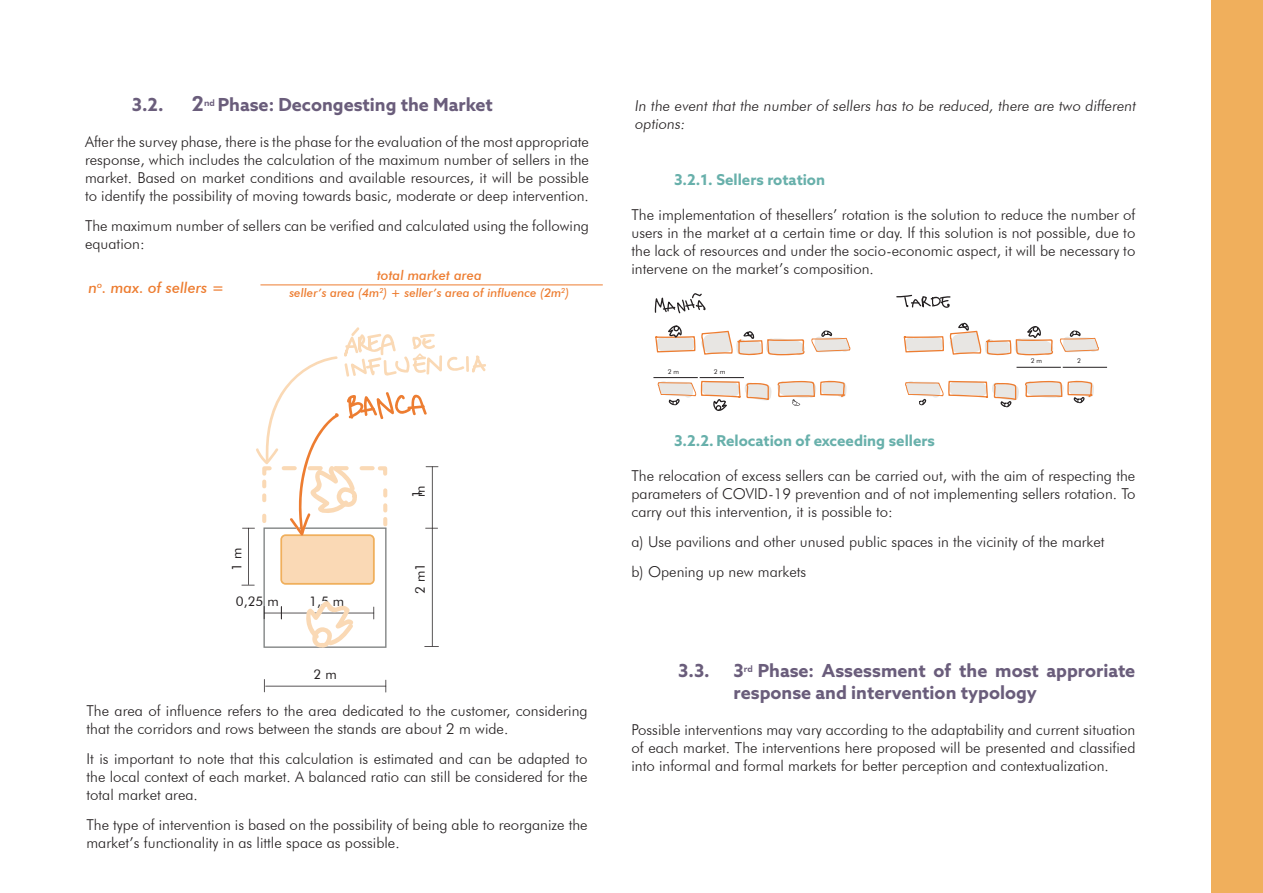
<style>
.page{position:relative;width:1263px;height:893px;background:#fff}
.page>*{position:absolute;margin:0;border:0;box-sizing:border-box;transform-origin:0 0}
.t1{font:800 21px "Futura BT";color:#6a5d7b}
.t2{font:700 18px/21.6px "Azo Sans";color:#6a5d7b}
.t3{font:300 15px/18px "Futura BT";color:#231f20;text-align:justify}
.t4{font:700 15px "Azo Sans";color:#68b0ab}
.Toc_2{font:italic 500 15px "Futura BT";color:#ed7d31}
.t5{font:13.95px "Futura BT";color:#231f20}
.Toc_2-2{font:italic 500 13.5px "Futura BT";color:#ed7d31}
.t6{font:13.35px "Futura BT";color:#231f20}
.Toc_2-3{font:italic 500 12px "Futura BT";color:#ed7d31}
.t7{font:6.6px "Futura BT";color:#231f20}
</style>
<div class="page">
<div style="left:1212px;top:0;width:51px;height:893px;background:#f0af5c"></div>
<hr style="left:466px;top:356px;width:3px;height:16px;background:#fad9b5;border-radius:2px">
<svg style="left:472px;top:355px;width:14px;height:18px"></svg>
<svg style="left:264px;top:679px;width:122px;height:14px"></svg>
<hr style="left:260px;top:285px;width:343px;height:1px;background:#ed7d31">
<hr style="left:653px;top:377px;width:45px;height:1px;background:#231f20">
<hr style="left:700px;top:377px;width:44px;height:1px;background:#231f20">
<hr style="left:1016px;top:367px;width:45px;height:1px;background:#231f20">
<hr style="left:1063px;top:367px;width:44px;height:1px;background:#231f20">
<svg style="left:655px;top:325px;width:195px;height:31px"></svg>
<svg style="left:657px;top:380px;width:190px;height:31px"></svg>
<svg style="left:905px;top:380px;width:189px;height:28px"></svg>
<svg style="left:903px;top:322px;width:196px;height:34px"></svg>
<svg style="left:655px;top:293px;width:51px;height:21px"></svg>
<svg style="left:896px;top:295px;width:55px;height:13px"></svg>
<svg style="left:241px;top:327px;width:224px;height:321px"></svg>
<p class="t2" style="left:132px;top:93px;width:33px">3.2.</p>
<p class="t1" style="left:191px;top:90px;width:14px">2</p>
<p class="t2" style="left:204px;top:93px;width:290px"><sup>nd</sup> Phase: Decongesting the Market</p>
<p class="t3" style="left:85px;top:132px;width:505px">After the survey phase, there is the phase for the evaluation of the most appropriate response, which includes the calculation of the maximum number of sellers in the market. Based on market conditions and available resources, it will be possible to identify the possibility of moving towards basic, moderate or deep intervention.</p>
<p class="t3" style="left:85px;top:216px;width:505px">The maximum number of sellers can be verified and calculated using the following equation:</p>
<p class="Toc_2" style="left:88px;top:279px;width:137px">n<sup>o</sup>. max. of sellers =</p>
<p class="Toc_2-2" style="left:377px;top:267px;width:106px">total market area</p>
<p class="Toc_2-3" style="left:289px;top:286px;width:281px">seller’s area (4m<sup>2</sup>) + seller’s area of influence (2m<sup>2</sup>)</p>
<p class="t6" style="left:229px;top:571px;width:25px;rotate:-90deg">1 m</p>
<p class="t6" style="left:236px;top:593px;width:44px">0,25 m</p>
<p class="t6" style="left:309px;top:593px;width:36px">1,5 m</p>
<p class="t6" style="left:314px;top:666px;width:25px">2 m</p>
<p class="t6" style="left:412px;top:497px;width:13px;rotate:-90deg">m</p>
<p class="t5" style="left:409px;top:510px;width:21px;rotate:-90deg">m1</p>
<p class="t6" style="left:412px;top:594px;width:33px;rotate:-90deg">2 m1</p>
<p class="t3" style="left:86px;top:701px;width:503px">The area of influence refers to the area dedicated to the customer, considering that the corridors and rows between the stands are about 2 m wide.</p>
<p class="t3" style="left:86px;top:749px;width:503px">It is important to note that this calculation is estimated and can be adapted to the local context of each market. A balanced ratio can still be considered for the total market area.</p>
<p class="t3" style="left:86px;top:815px;width:503px">The type of intervention is based on the possibility of being able to reorganize the market’s functionality in as little space as possible.</p>
<p class="t3" style="left:634px;top:97px;width:505px">In the event that the number of sellers has to be reduced, there are two different options:</p>
<p class="t4" style="left:674px;top:170px;width:153px">3.2.1. Sellers rotation</p>
<p class="t3" style="left:631px;top:206px;width:505px">The implementation of thesellers’ rotation is the solution to reduce the number of users in the market at a certain time or day. If this solution is not possible, due to the lack of resources and under the socio-economic aspect, it will be necessary to intervene on the market’s composition.</p>
<p class="t7" style="left:668px;top:367px;width:13px">2 m</p>
<p class="t7" style="left:714px;top:367px;width:13px">2 m</p>
<p class="t7" style="left:1031px;top:357px;width:13px">2 m</p>
<p class="t7" style="left:1077px;top:357px;width:5px">2</p>
<p class="t4" style="left:674px;top:431px;width:262px">3.2.2. Relocation of exceeding sellers</p>
<p class="t3" style="left:631px;top:467px;width:505px">The relocation of excess sellers can be carried out, with the aim of respecting the parameters of COVID-19 prevention and of not implementing sellers rotation. To carry out this intervention, it is possible to:</p>
<p class="t3" style="left:631px;top:533px;width:475px">a) Use pavilions and other unused public spaces in the vicinity of the market</p>
<p class="t3" style="left:631px;top:563px;width:176px">b) Opening up new markets</p>
<p class="t2" style="left:678px;top:659px;width:33px">3.3.</p>
<p class="t2" style="left:733px;top:659px;width:403px">3<sup>rd</sup> Phase: Assessment of the most approriate response and intervention typology</p>
<p class="t3" style="left:631px;top:720px;width:505px">Possible interventions may vary according to the adaptability and current situation of each market. The interventions here proposed will be presented and classified into informal and formal markets for better perception and contextualization.</p>
</div>
